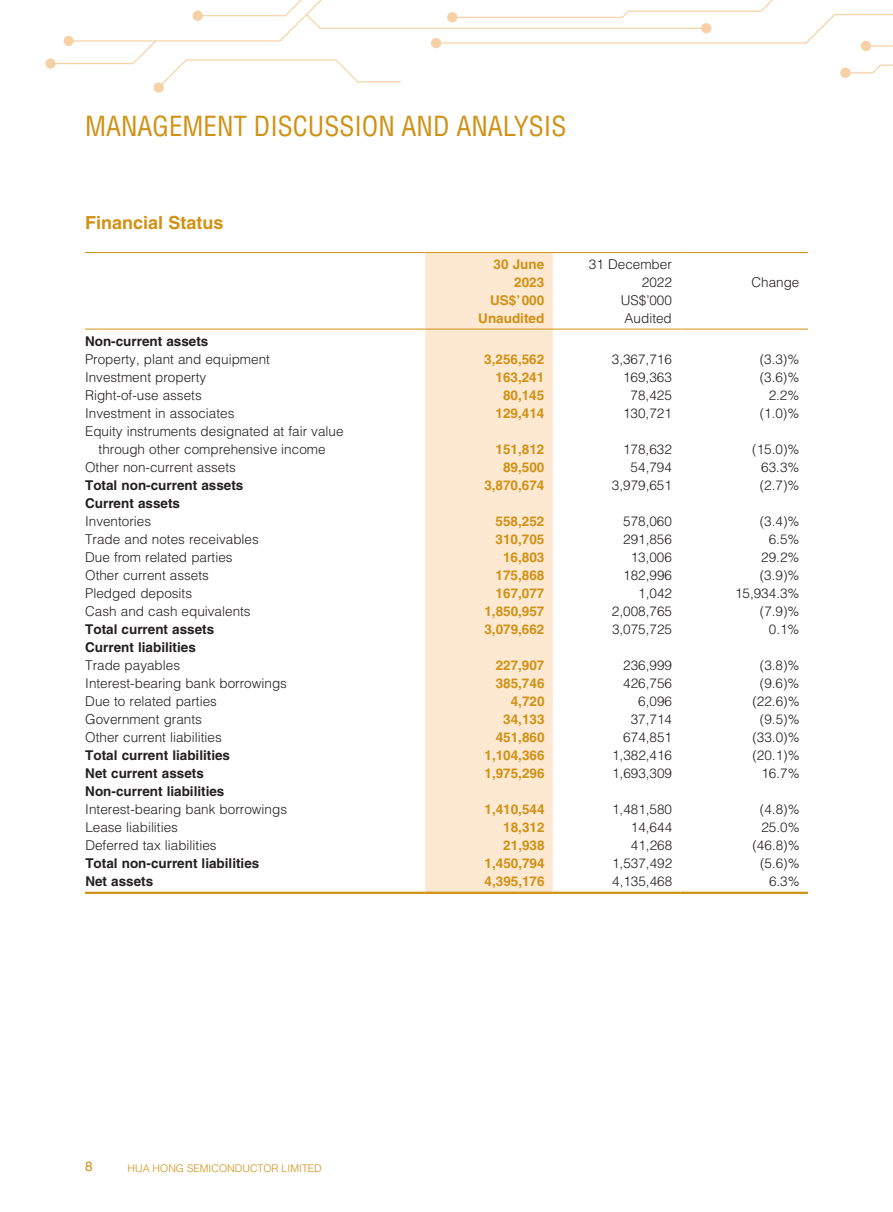
<style>
.page{position:relative;width:893px;height:1212px;background:#fff}
.page>*{position:absolute;margin:0;border:0;box-sizing:border-box;transform-origin:0 0}
.t1{font:condensed 27px "Helvetica LT Std";color:#d09114}
.t2{font:700 18px "Helvetica LT Std";color:#d09114}
.t3{font:300 13.5px/18px "Helvetica LT Std";color:#231f20;text-align:right}
.t4{font:700 13.5px/18px "Helvetica LT Std";color:#d09114;text-align:right}
.t5{font:700 13.5px "Helvetica LT Std";color:#231f20}
.t6{font:13.5px "Helvetica LT Std";color:#d09114}
.t7{font:300 10.5px "Helvetica LT Std";color:#d09114}
</style>
<div class="page">
<svg style="left:45px;top:0;width:848px;height:93px"></svg>
<div style="left:425px;top:253px;width:128px;height:639px;background:#fde8d2"></div>
<hr style="left:85px;top:252px;width:340px;height:1px;background:#d09114">
<hr style="left:425px;top:252px;width:128px;height:1px;background:#d09114">
<hr style="left:553px;top:252px;width:127px;height:1px;background:#d09114">
<hr style="left:680px;top:252px;width:128px;height:1px;background:#d09114">
<hr style="left:85px;top:329px;width:340px;height:1px;background:#d09114">
<hr style="left:425px;top:329px;width:128px;height:1px;background:#d09114">
<hr style="left:553px;top:329px;width:127px;height:1px;background:#d09114">
<hr style="left:680px;top:329px;width:128px;height:1px;background:#d09114">
<hr style="left:85px;top:892px;width:340px;height:2px;background:#d09114">
<hr style="left:425px;top:892px;width:128px;height:2px;background:#d09114">
<hr style="left:553px;top:892px;width:127px;height:2px;background:#d09114">
<hr style="left:680px;top:892px;width:128px;height:2px;background:#d09114">
<h1 class="t1" style="left:85px;top:109px;width:483px">MANAGEMENT DISCUSSION AND ANALYSIS</h1>
<h2 class="t2" style="left:85px;top:211px;width:140px">Financial Status</h2>
<p class="t4" style="left:494px;top:255px;width:52px">30 June<br>2023</p>
<p class="t3" style="left:589px;top:255px;width:84px">31 December<br>2022</p>
<p class="t4" style="left:490px;top:291px;width:56px">US$’000</p>
<p class="t3" style="left:621px;top:291px;width:53px">US$’000</p>
<p class="t4" style="left:478px;top:309px;width:68px">Unaudited</p>
<p class="t3" style="left:625px;top:309px;width:49px">Audited</p>
<p class="t3" style="left:751px;top:273px;width:50px">Change</p>
<p class="t5" style="left:85px;top:333px;width:125px">Non-current assets</p>
<p class="t3" style="left:85px;top:350px;width:186px">Property, plant and equipment</p>
<p class="t4" style="left:484px;top:350px;width:62px">3,256,562</p>
<p class="t3" style="left:612px;top:350px;width:62px">3,367,716</p>
<p class="t3" style="left:760px;top:350px;width:41px">(3.3)%</p>
<p class="t3" style="left:85px;top:368px;width:123px">Investment property</p>
<p class="t4" style="left:495px;top:368px;width:50px">163,241</p>
<p class="t3" style="left:623px;top:368px;width:50px">169,363</p>
<p class="t3" style="left:760px;top:368px;width:41px">(3.6)%</p>
<p class="t3" style="left:85px;top:386px;width:118px">Right-of-use assets</p>
<p class="t4" style="left:503px;top:386px;width:43px">80,145</p>
<p class="t3" style="left:631px;top:386px;width:43px">78,425</p>
<p class="t3" style="left:769px;top:386px;width:32px">2.2%</p>
<p class="t3" style="left:85px;top:404px;width:151px">Investment in associates</p>
<p class="t4" style="left:496px;top:404px;width:50px">129,414</p>
<p class="t3" style="left:623px;top:404px;width:50px">130,721</p>
<p class="t3" style="left:760px;top:404px;width:41px">(1.0)%</p>
<p class="t3" style="left:85px;top:422px;width:260px;text-align:center">Equity instruments designated at fair value through other comprehensive income</p>
<p class="t4" style="left:496px;top:440px;width:50px">151,812</p>
<p class="t3" style="left:623px;top:440px;width:50px">178,632</p>
<p class="t3" style="left:752px;top:440px;width:49px">(15.0)%</p>
<p class="t3" style="left:85px;top:458px;width:152px">Other non-current assets</p>
<p class="t4" style="left:503px;top:458px;width:43px">89,500</p>
<p class="t3" style="left:631px;top:458px;width:43px">54,794</p>
<p class="t3" style="left:761px;top:458px;width:40px">63.3%</p>
<p class="t5" style="left:85px;top:477px;width:160px">Total non-current assets</p>
<p class="t4" style="left:484px;top:476px;width:62px">3,870,674</p>
<p class="t3" style="left:612px;top:476px;width:62px">3,979,651</p>
<p class="t3" style="left:760px;top:476px;width:41px">(2.7)%</p>
<p class="t5" style="left:85px;top:495px;width:96px">Current assets</p>
<p class="t3" style="left:85px;top:512px;width:68px">Inventories</p>
<p class="t4" style="left:496px;top:512px;width:50px">558,252</p>
<p class="t3" style="left:623px;top:512px;width:50px">578,060</p>
<p class="t3" style="left:760px;top:512px;width:41px">(3.4)%</p>
<p class="t3" style="left:85px;top:530px;width:175px">Trade and notes receivables</p>
<p class="t4" style="left:496px;top:530px;width:50px">310,705</p>
<p class="t3" style="left:623px;top:530px;width:50px">291,856</p>
<p class="t3" style="left:769px;top:530px;width:32px">6.5%</p>
<p class="t3" style="left:85px;top:548px;width:149px">Due from related parties</p>
<p class="t4" style="left:503px;top:548px;width:43px">16,803</p>
<p class="t3" style="left:631px;top:548px;width:43px">13,006</p>
<p class="t3" style="left:761px;top:548px;width:40px">29.2%</p>
<p class="t3" style="left:85px;top:566px;width:125px">Other current assets</p>
<p class="t4" style="left:496px;top:566px;width:50px">175,868</p>
<p class="t3" style="left:623px;top:566px;width:50px">182,996</p>
<p class="t3" style="left:760px;top:566px;width:41px">(3.9)%</p>
<p class="t3" style="left:85px;top:584px;width:108px">Pledged deposits</p>
<p class="t4" style="left:496px;top:584px;width:50px">167,077</p>
<p class="t3" style="left:638px;top:584px;width:35px">1,042</p>
<p class="t3" style="left:735px;top:584px;width:66px">15,934.3%</p>
<p class="t3" style="left:85px;top:602px;width:167px">Cash and cash equivalents</p>
<p class="t4" style="left:484px;top:602px;width:62px">1,850,957</p>
<p class="t3" style="left:612px;top:602px;width:62px">2,008,765</p>
<p class="t3" style="left:760px;top:602px;width:41px">(7.9)%</p>
<p class="t5" style="left:85px;top:621px;width:131px">Total current assets</p>
<p class="t4" style="left:484px;top:620px;width:62px">3,079,662</p>
<p class="t3" style="left:612px;top:620px;width:62px">3,075,725</p>
<p class="t3" style="left:769px;top:620px;width:32px">0.1%</p>
<p class="t5" style="left:85px;top:639px;width:112px">Current liabilities</p>
<p class="t3" style="left:85px;top:656px;width:96px">Trade payables</p>
<p class="t4" style="left:496px;top:656px;width:50px">227,907</p>
<p class="t3" style="left:623px;top:656px;width:50px">236,999</p>
<p class="t3" style="left:760px;top:656px;width:41px">(3.8)%</p>
<p class="t3" style="left:85px;top:674px;width:203px">Interest-bearing bank borrowings</p>
<p class="t4" style="left:496px;top:674px;width:50px">385,746</p>
<p class="t3" style="left:623px;top:674px;width:50px">426,756</p>
<p class="t3" style="left:760px;top:674px;width:41px">(9.6)%</p>
<p class="t3" style="left:85px;top:692px;width:133px">Due to related parties</p>
<p class="t4" style="left:511px;top:692px;width:35px">4,720</p>
<p class="t3" style="left:638px;top:692px;width:35px">6,096</p>
<p class="t3" style="left:752px;top:692px;width:49px">(22.6)%</p>
<p class="t3" style="left:85px;top:710px;width:118px">Government grants</p>
<p class="t4" style="left:503px;top:710px;width:43px">34,133</p>
<p class="t3" style="left:631px;top:710px;width:43px">37,714</p>
<p class="t3" style="left:760px;top:710px;width:41px">(9.5)%</p>
<p class="t3" style="left:85px;top:728px;width:138px">Other current liabilities</p>
<p class="t4" style="left:496px;top:728px;width:50px">451,860</p>
<p class="t3" style="left:623px;top:728px;width:50px">674,851</p>
<p class="t3" style="left:752px;top:728px;width:49px">(33.0)%</p>
<p class="t5" style="left:85px;top:747px;width:146px">Total current liabilities</p>
<p class="t4" style="left:484px;top:746px;width:62px">1,104,366</p>
<p class="t3" style="left:612px;top:746px;width:62px">1,382,416</p>
<p class="t3" style="left:752px;top:746px;width:49px">(20.1)%</p>
<p class="t5" style="left:85px;top:765px;width:120px">Net current assets</p>
<p class="t4" style="left:484px;top:764px;width:62px">1,975,296</p>
<p class="t3" style="left:612px;top:764px;width:62px">1,693,309</p>
<p class="t3" style="left:761px;top:764px;width:40px">16.7%</p>
<p class="t5" style="left:85px;top:783px;width:141px">Non-current liabilities</p>
<p class="t3" style="left:85px;top:800px;width:203px">Interest-bearing bank borrowings</p>
<p class="t4" style="left:484px;top:800px;width:62px">1,410,544</p>
<p class="t3" style="left:612px;top:800px;width:62px">1,481,580</p>
<p class="t3" style="left:760px;top:800px;width:41px">(4.8)%</p>
<p class="t3" style="left:85px;top:818px;width:94px">Lease liabilities</p>
<p class="t4" style="left:503px;top:818px;width:43px">18,312</p>
<p class="t3" style="left:631px;top:818px;width:43px">14,644</p>
<p class="t3" style="left:761px;top:818px;width:40px">25.0%</p>
<p class="t3" style="left:85px;top:836px;width:133px">Deferred tax liabilities</p>
<p class="t4" style="left:503px;top:836px;width:43px">21,938</p>
<p class="t3" style="left:631px;top:836px;width:43px">41,268</p>
<p class="t3" style="left:752px;top:836px;width:49px">(46.8)%</p>
<p class="t5" style="left:85px;top:855px;width:176px">Total non-current liabilities</p>
<p class="t4" style="left:485px;top:854px;width:62px">1,450,794</p>
<p class="t3" style="left:612px;top:854px;width:62px">1,537,492</p>
<p class="t3" style="left:760px;top:854px;width:41px">(5.6)%</p>
<p class="t5" style="left:85px;top:873px;width:69px">Net assets</p>
<p class="t4" style="left:485px;top:872px;width:62px">4,395,176</p>
<p class="t3" style="left:612px;top:872px;width:62px">4,135,468</p>
<p class="t3" style="left:769px;top:872px;width:32px">6.3%</p>
<p class="t6" style="left:85px;top:1159px;width:9px">8</p>
<p class="t7" style="left:128px;top:1161px;width:196px">HUA HONG SEMICONDUCTOR LIMITED</p>
</div>
